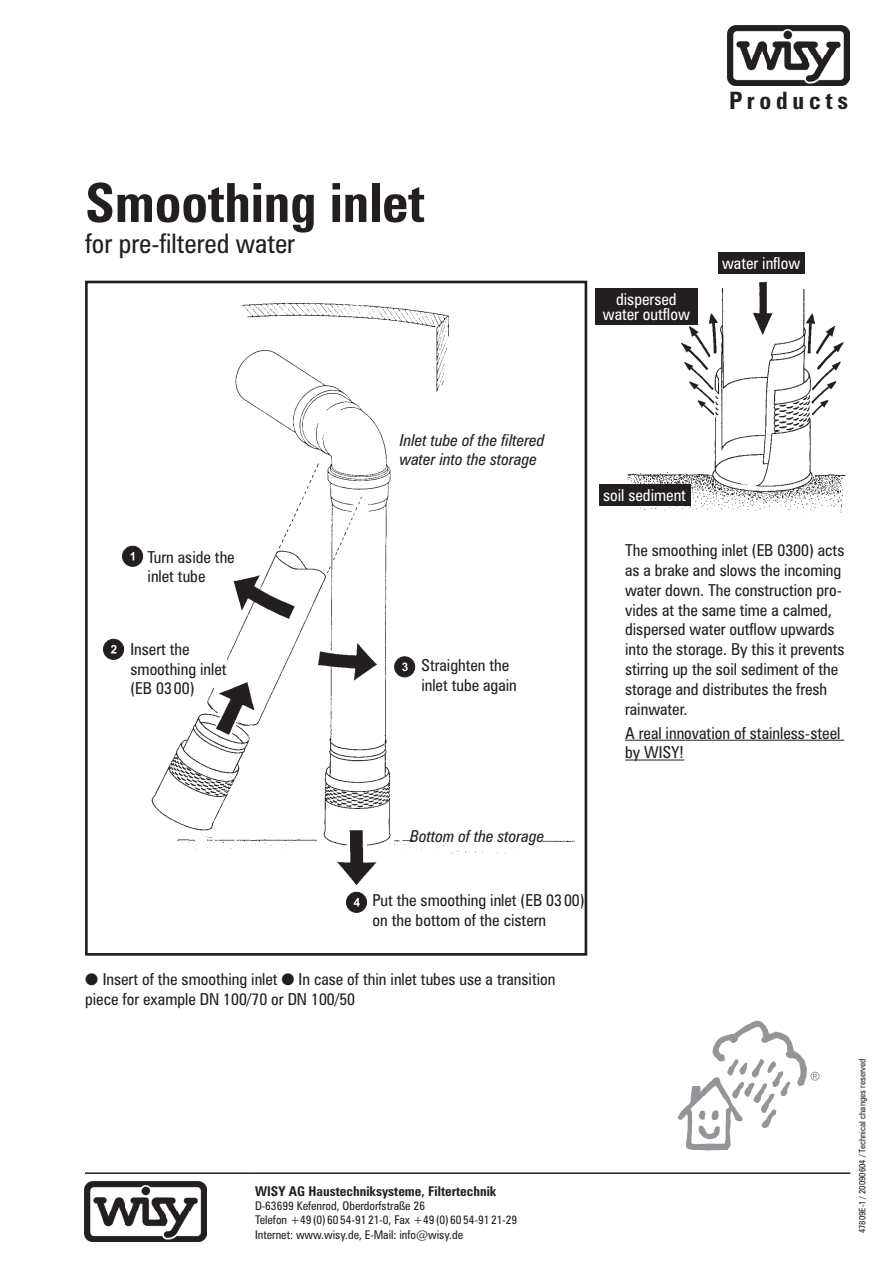
<style>
.page{position:relative;width:893px;height:1263px;background:#fff}
.page>*{position:absolute;margin:0;border:0;box-sizing:border-box;transform-origin:0 0}
.t1{font:700 condensed 54px "Zurich BT";color:#231f20}
.t2{font:condensed 27px "Zurich BT";color:#231f20}
.t3{font:700 condensed 24px "Zurich BT";letter-spacing:.195em;color:#231f20}
.t4{font:condensed 16.5px/19.8px "Zurich BT";color:#231f20}
.t5{font:italic condensed 16.5px/19.8px "Zurich BT";color:#231f20}
.t6{font:condensed 16.5px/15px "Zurich BT";color:#fff;text-align:center}
.t7{font:700 condensed 13.5px "Zurich BT";color:#231f20}
.t8{font:condensed 12px/14.4px "Zurich BT";color:#231f20}
.t9{font:condensed 9px "Zurich BT";color:#231f20}
</style>
<div class="page">
<img style="left:103px;top:303px;width:472px;height:610px">
<div style="left:85px;top:281px;width:502px;height:675px;border:3px solid #231f20"></div>
<svg style="left:678px;top:1020px;width:141px;height:131px"></svg>
<img style="left:727px;top:25px;width:122px;height:61px">
<div style="left:395px;top:657px;width:20px;height:20px;background:#231f20;border-radius:50%"></div>
<div style="left:394px;top:657px;width:21px;height:20px;border:1px solid #231f20;border-radius:50%"></div>
<svg style="left:402px;top:662px;width:6px;height:9px"></svg>
<div style="left:346px;top:892px;width:21px;height:20px;background:#231f20;border-radius:50%"></div>
<div style="left:346px;top:892px;width:21px;height:20px;border:1px solid #231f20;border-radius:50%"></div>
<svg style="left:354px;top:898px;width:6px;height:8px"></svg>
<hr style="left:85px;top:1172px;width:170px;height:2px;background:#231f20">
<hr style="left:255px;top:1172px;width:595px;height:2px;background:#231f20">
<img style="left:85px;top:1182px;width:122px;height:60px">
<div style="left:123px;top:546px;width:20px;height:20px;background:#231f20;border-radius:50%"></div>
<div style="left:122px;top:546px;width:21px;height:20px;border:1px solid #231f20;border-radius:50%"></div>
<svg style="left:130px;top:552px;width:4px;height:8px"></svg>
<div style="left:103px;top:639px;width:21px;height:20px;background:#231f20;border-radius:50%"></div>
<div style="left:103px;top:639px;width:21px;height:20px;border:1px solid #231f20;border-radius:50%"></div>
<svg style="left:111px;top:645px;width:5px;height:8px"></svg>
<img style="left:625px;top:281px;width:221px;height:237px">
<div style="left:718px;top:252px;width:86px;height:22px;background:#231f20"></div>
<div style="left:595px;top:288px;width:102px;height:36px;background:#231f20"></div>
<div style="left:599px;top:484px;width:91px;height:21px;background:#231f20"></div>
<hr style="left:625px;top:740px;width:219px;height:1px;background:#231f20">
<hr style="left:625px;top:759px;width:59px;height:1px;background:#231f20">
<h1 class="t1" style="left:85px;top:170px;width:341px">Smoothing inlet</h1>
<h2 class="t2" style="left:85px;top:227px;width:212px">for pre-filtered water</h2>
<h3 class="t3" style="left:729px;top:85px;width:120px">Products</h3>
<p class="t6" style="left:603px;top:291px;width:89px">dispersed water outflow</p>
<p class="t6" style="left:722px;top:256px;width:80px">water inflow</p>
<p class="t4" style="left:148px;top:547px;width:89px">Turn aside the inlet tube</p>
<p class="t4" style="left:131px;top:639px;width:98px">Insert the smoothing inlet (EB 03 00)</p>
<p class="t5" style="left:400px;top:430px;width:147px">Inlet tube of the filtered water into the storage</p>
<p class="t4" style="left:421px;top:655px;width:97px">Straighten the inlet tube again</p>
<p class="t6" style="left:603px;top:487px;width:84px">soil sediment</p>
<p class="t4" style="left:625px;top:540px;width:221px">The smoothing inlet (EB 0300) acts as a brake and slows the incoming water down. The construction pro&shy;vides at the same time a calmed, dispersed water outflow upwards into the storage. By this it prevents stirring up the soil sediment of the storage and distributes the fresh rainwater.</p>
<p class="t4" style="left:625px;top:723px;width:217px">A real innovation of stainless-steel by WISY!</p>
<p class="t5" style="left:410px;top:826px;width:136px">Bottom of the storage</p>
<p class="t4" style="left:373px;top:890px;width:214px">Put the smoothing inlet (EB 03 00) on the bottom of the cistern</p>
<p class="t4" style="left:85px;top:969px;width:472px">● Insert of the smoothing inlet ● In case of thin inlet tubes use a transition piece for example DN 100/70 or DN 100/50</p>
<p class="t7" style="left:255px;top:1182px;width:243px">WISY AG Haustechniksysteme, Filtertechnik</p>
<p class="t8" style="left:255px;top:1198px;width:264px">D-63699 Kefenrod, Oberdorfstraße 26<br>Telefon +49 (0) 60 54-91 21-0, Fax +49 (0) 60 54-91 21-29<br>Internet: www.wisy.de, E-Mail: info@wisy.de</p>
<p class="t9" style="left:857px;top:1233px;width:176px;rotate:-90deg">47809E-1 / 20090604 / Technical changes reserved</p>
</div>
